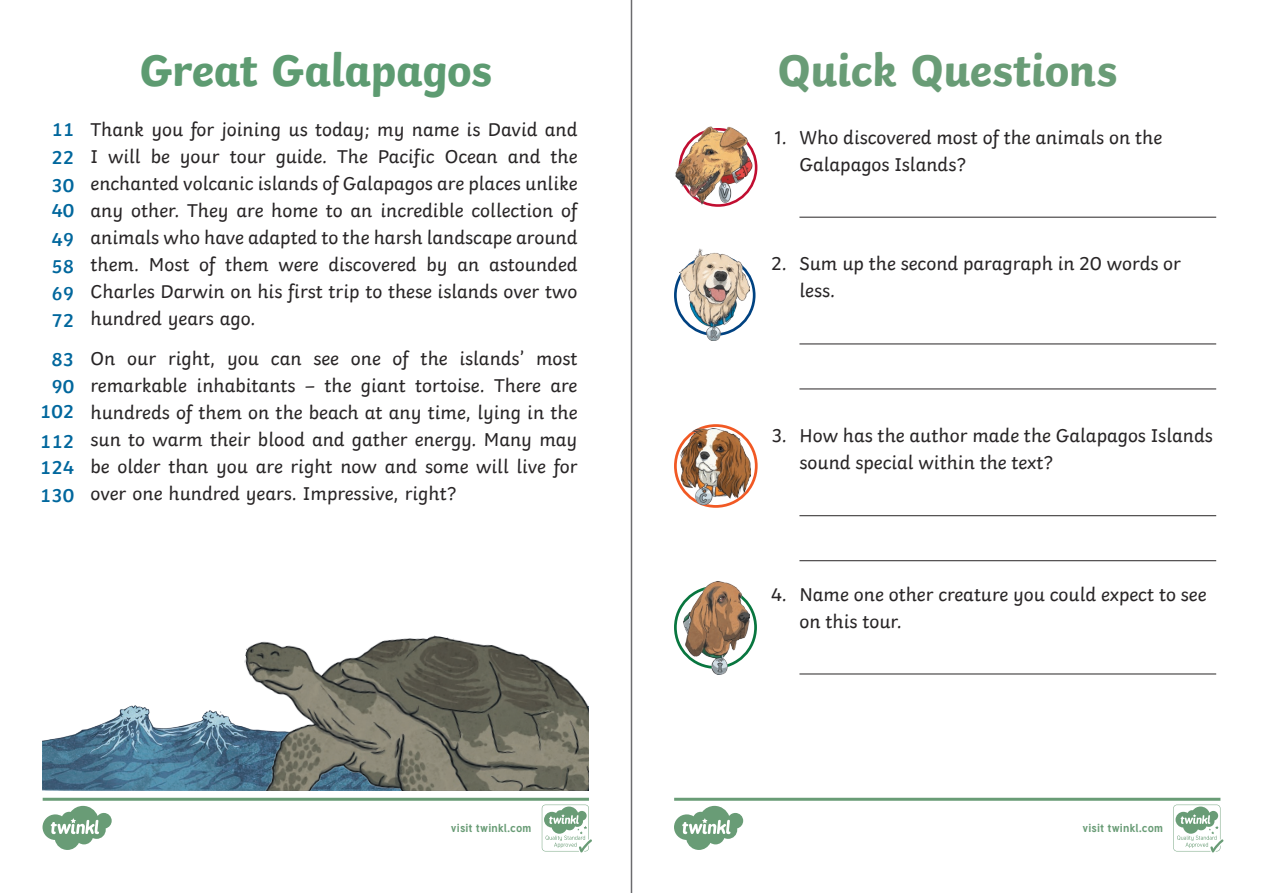
<style>
.page{position:relative;width:1263px;height:893px;background:#fff}
.page>*{position:absolute;margin:0;border:0;box-sizing:border-box;transform-origin:0 0}
.Heading_1{font:700 46.5px "Twinkl";letter-spacing:-.01em;color:#5d9b71}
.Heading_1-2{font:700 46.5px "Twinkl";letter-spacing:-.01em;color:#699c76}
.KS2_Body_Copy{font:19.5px/27px "Twinkl";color:#282526}
.KS1_Body_Copy{font:600 19.5px/27px "Twinkl";color:#00679d}
.t1{font:700 11.4px "Tuffy";letter-spacing:.015em;color:#699c76}
</style>
<div class="page">
<hr style="left:631px;top:0;width:1px;height:893px;background:#6b6b6e">
<hr style="left:799px;top:217px;width:417px;height:1px;background:#282526">
<hr style="left:799px;top:343px;width:417px;height:1px;background:#282526">
<hr style="left:799px;top:388px;width:417px;height:1px;background:#282526">
<hr style="left:799px;top:515px;width:417px;height:1px;background:#282526">
<hr style="left:799px;top:560px;width:417px;height:1px;background:#282526">
<hr style="left:799px;top:673px;width:417px;height:1px;background:#282526">
<img style="left:675px;top:126px;width:80px;height:80px">
<svg style="left:675px;top:256px;width:79px;height:79px"></svg>
<div style="left:674px;top:254px;width:81px;height:82px;border:3px solid #004281;border-radius:50%"></div>
<img style="left:680px;top:248px;width:69px;height:92px">
<svg style="left:675px;top:587px;width:80px;height:80px"></svg>
<div style="left:674px;top:586px;width:83px;height:83px;border:3px solid #08763f;border-radius:50%"></div>
<img style="left:683px;top:581px;width:66px;height:93px">
<svg style="left:675px;top:426px;width:81px;height:80px"></svg>
<div style="left:674px;top:424px;width:84px;height:84px;border:3px solid #f15924;border-radius:50%"></div>
<img style="left:681px;top:428px;width:70px;height:76px">
<img style="left:43px;top:705px;width:187px;height:86px">
<img style="left:230px;top:635px;width:359px;height:156px">
<svg style="left:43px;top:798px;width:549px;height:54px"></svg>
<svg style="left:674px;top:798px;width:549px;height:54px"></svg>
<div style="left:124px;top:809px;width:81px;height:32px;background:#fff"></div>
<div style="left:749px;top:809px;width:81px;height:32px;background:#fff"></div>
<p class="KS1_Body_Copy" style="left:51px;top:114px;width:25px">11</p>
<p class="KS1_Body_Copy" style="left:51px;top:142px;width:25px">22</p>
<p class="KS1_Body_Copy" style="left:51px;top:170px;width:25px;line-height:25.5px">30<br>40</p>
<p class="KS1_Body_Copy" style="left:51px;top:224px;width:25px;text-align:justify">49<br>58<br>69<br>72</p>
<p class="KS1_Body_Copy" style="left:40px;top:344px;width:36px;line-height:26.2px;text-align:center">83<br>90<br>102</p>
<p class="KS1_Body_Copy" style="left:40px;top:427px;width:36px;line-height:25.5px">112<br>124</p>
<p class="KS1_Body_Copy" style="left:40px;top:480px;width:36px">130</p>
<p class="Heading_1" style="left:140px;top:32px;width:354px">Great Galapagos</p>
<p class="Heading_1-2" style="left:777px;top:32px;width:341px">Quick Questions</p>
<p class="KS2_Body_Copy" style="left:91px;top:114px;width:488px;text-align:justify">Thank you for joining us today; my name is David and I will be your tour guide. The Pacific Ocean and the enchanted volcanic islands of Galapagos are places unlike any other. They are home to an incredible collection of animals who have adapted to the harsh landscape around them. Most of them were discovered by an astounded Charles Darwin on his first trip to these islands over two hundred years ago.</p>
<p class="KS2_Body_Copy" style="left:91px;top:343px;width:488px;text-align:justify">On our right, you can see one of the islands’ most remarkable inhabitants – the giant tortoise. There are hundreds of them on the beach at any time, lying in the sun to warm their blood and gather energy. Many may be older than you are right now and some will live for over one hundred years. Impressive, right?</p>
<p class="KS2_Body_Copy" style="left:799px;top:122px;width:364px;text-indent:-25px">1. Who discovered most of the animals on the<br>Galapagos Islands?</p>
<p class="KS2_Body_Copy" style="left:799px;top:249px;width:383px;text-indent:-28px">2. Sum up the second paragraph in 20 words or less.</p>
<p class="KS2_Body_Copy" style="left:799px;top:420px;width:415px;text-indent:-27px">3. How has the author made the Galapagos Islands sound special within the text?</p>
<p class="KS2_Body_Copy" style="left:799px;top:579px;width:408px;text-indent:-28px">4. Name one other creature you could expect to see on this tour.</p>
<p class="t1" style="left:451px;top:819px;width:82px">visit twinkl.com</p>
<p class="t1" style="left:1082px;top:819px;width:82px">visit twinkl.com</p>
</div>
